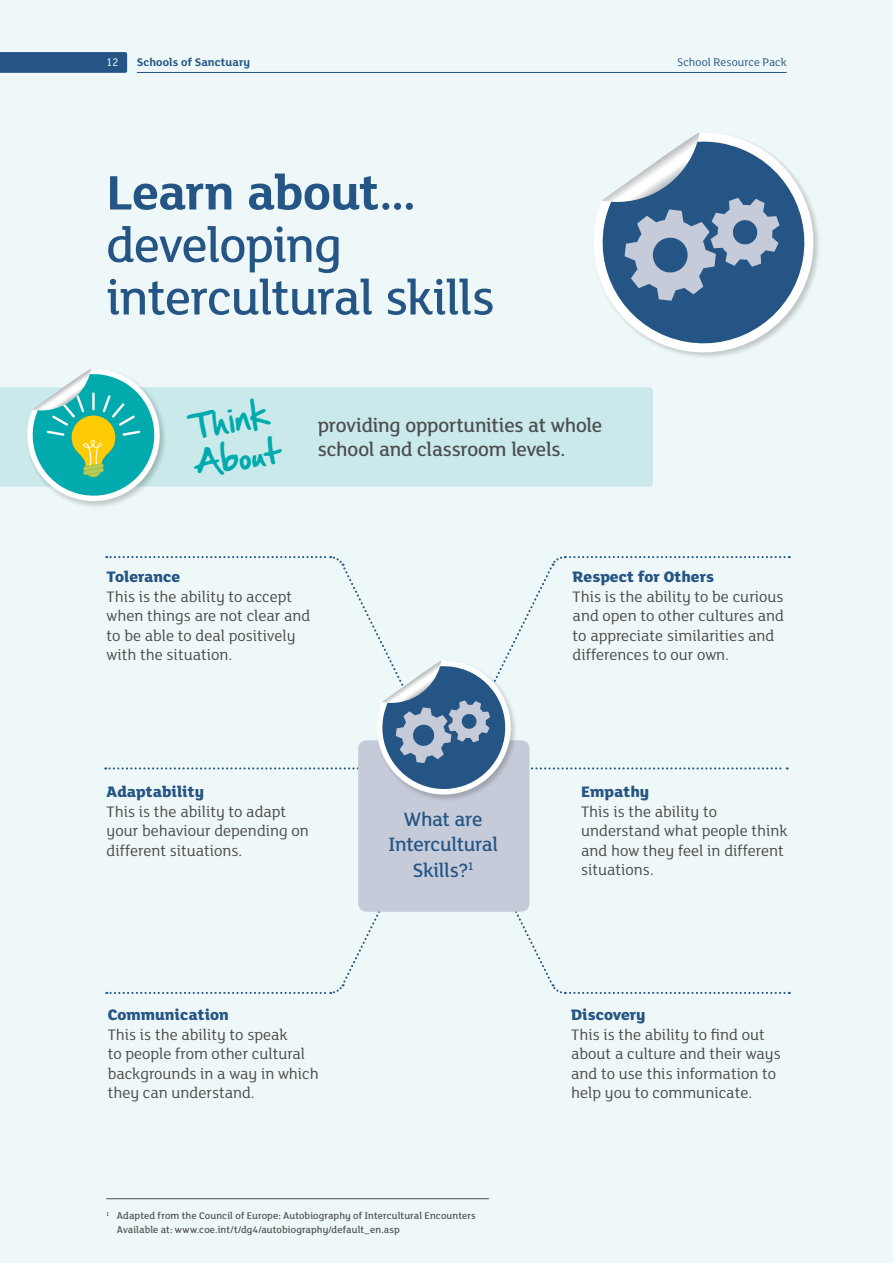
<style>
.page{position:relative;width:893px;height:1263px;background:#eff8f8}
.page>*{position:absolute;margin:0;border:0;box-sizing:border-box;transform-origin:0 0}
.t1{font:500 52.5px/52.5px "FS Lola";letter-spacing:-.02em;color:#255584}
.t2{font:700 52.5px "FS Lola";letter-spacing:-.015em;color:#255584}
.t3{font:30px/37.5px "Hand Of Sean";color:#00aaad}
.t4{font:500 21px/24px "FS Lola";letter-spacing:-.015em;color:#4d4d4f}
.t5{font:500 21px/25.5px "FS Lola";letter-spacing:-.015em;color:#255584;text-align:center}
.t6{font:16.5px/19.5px "FS Lola";color:#4d4d4f}
.t7{font:800 16.5px "FS Lola";color:#255584}
.t8{font:700 12px "FS Lola";letter-spacing:.005em;color:#255584}
.t9{font:12px "FS Lola";color:#255584}
.t10{font:12px "FS Lola";color:#fff}
.t11{font:500 10.5px/13.5px "FS Lola";letter-spacing:.005em;color:#4d4d4f}
</style>
<div class="page">
<svg style="left:672px;top:208px;width:147px;height:149px"></svg>
<svg style="left:594px;top:161px;width:218px;height:190px"></svg>
<svg style="left:602px;top:133px;width:178px;height:168px"></svg>
<div style="left:0;top:387px;width:653px;height:100px;background:#c9e9ea"></div>
<div style="left:26px;top:367px;width:141px;height:141px;background:#000;opacity:.2"></div>
<svg style="left:22px;top:368px;width:143px;height:138px"></svg>
<svg style="left:105px;top:556px;width:685px;height:438px"></svg>
<hr style="left:106px;top:1198px;width:383px;height:1px;background:#4d4d4f">
<svg style="left:0;top:52px;width:127px;height:21px;background:#275685"></svg>
<hr style="left:137px;top:72px;width:650px;height:1px;background:#255584">
<p class="t10" style="left:106px;top:54px;width:14px">12</p>
<p class="t8" style="left:137px;top:54px;width:115px">Schools of Sanctuary</p>
<p class="t9" style="left:677px;top:54px;width:111px">School Resource Pack</p>
<h1 class="t2" style="left:106px;top:156px;width:311px">Learn about...</h1>
<h1 class="t1" style="left:106px;top:217px;width:390px">developing intercultural skills</h1>
<h2 class="t3" style="left:184px;top:408px;width:90px;rotate:-9deg">Think<br>About</h2>
<p class="t4" style="left:318px;top:412px;width:286px">providing opportunities at whole school and classroom levels.</p>
<p class="t7" style="left:107px;top:565px;width:75px">Tolerance</p>
<p class="t6" style="left:107px;top:586px;width:205px">This is the ability to accept when things are not clear and to be able to deal positively with the situation.</p>
<p class="t7" style="left:573px;top:565px;width:143px">Respect for Others</p>
<p class="t6" style="left:573px;top:586px;width:213px">This is the ability to be curious and open to other cultures and to appreciate similarities and differences to our own.</p>
<p class="t7" style="left:107px;top:780px;width:99px">Adaptability</p>
<p class="t6" style="left:107px;top:801px;width:204px">This is the ability to adapt your behaviour depending on different situations.</p>
<p class="t5" style="left:388px;top:805px;width:112px">What are<br>Intercultural<br>Skills?<sup>1</sup></p>
<p class="t7" style="left:581px;top:780px;width:70px">Empathy</p>
<p class="t6" style="left:581px;top:801px;width:208px">This is the ability to understand what people think and how they feel in different situations.</p>
<p class="t7" style="left:108px;top:1003px;width:123px">Communication</p>
<p class="t6" style="left:108px;top:1024px;width:213px">This is the ability to speak<br>to people from other cultural backgrounds in a way in which they can understand.</p>
<p class="t11" style="left:117px;top:1209px;width:360px;text-indent:-11px"><sup>1</sup> Adapted from the Council of Europe: Autobiography of Intercultural Encounters<br>Available at: www.coe.int/t/dg4/autobiography/default_en.asp</p>
<p class="t7" style="left:571px;top:1003px;width:76px">Discovery</p>
<p class="t6" style="left:571px;top:1024px;width:211px">This is the ability to find out about a culture and their ways and to use this information to help you to communicate.</p>
</div>
